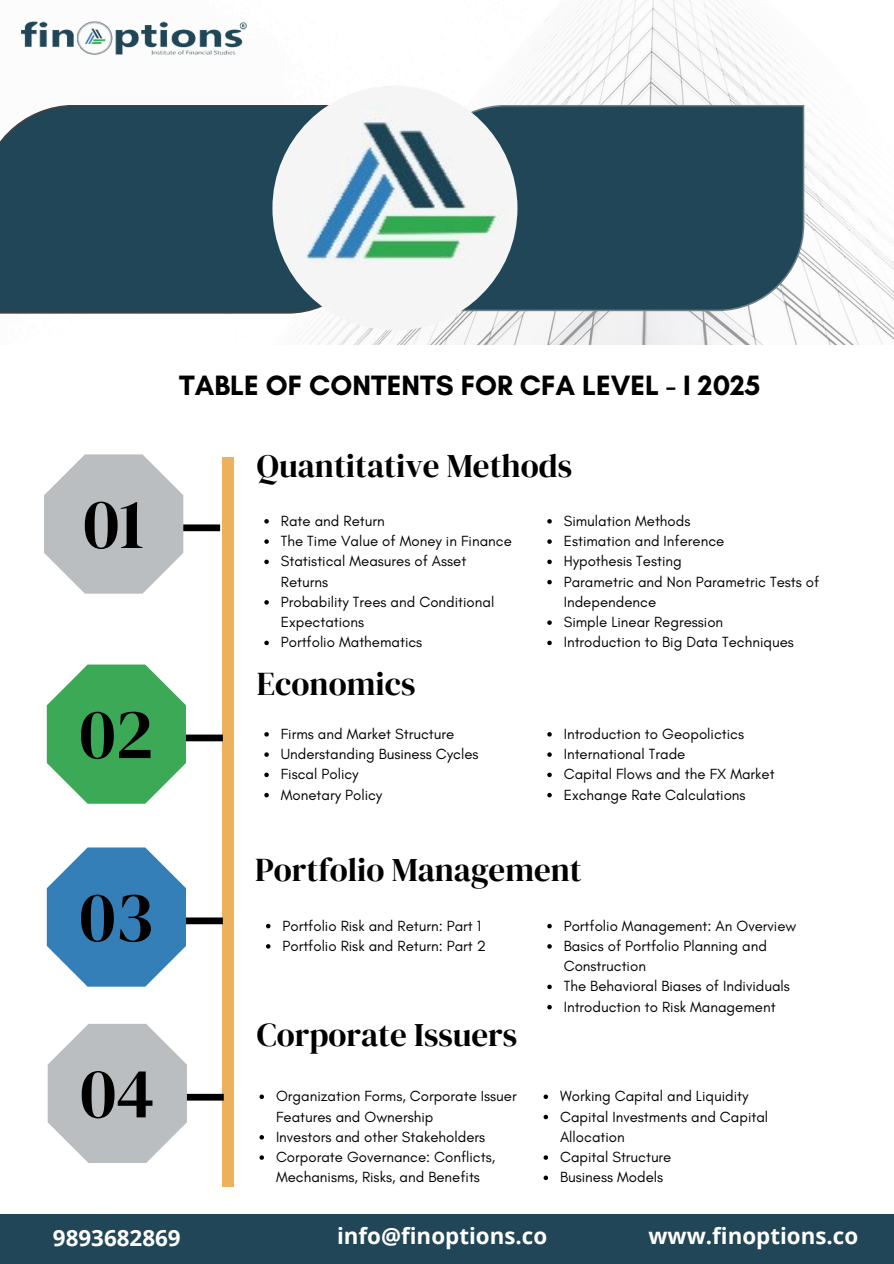
<style>
.page{position:relative;width:894px;height:1264px;background:#fff}
.page>*{position:absolute;margin:0;border:0;box-sizing:border-box;transform-origin:0 0}
.t1{font:71.4px "DM Serif Display";color:#000}
.t2{font:33px "DM Serif Display";color:#000}
.t3{font:700 28.5px "Glacial Indifference";color:#000}
.t4{font:700 22.35px "Open Sans";color:#fff}
.t5{font:15px/20.2px "Glacial Indifference";color:#000}
</style>
<div class="page">
<img style="left:309px;top:0;width:584px;height:344px">
<div style="left:0;top:1214px;width:893px;height:49px;background:#204657"></div>
<div style="left:461px;top:105px;width:343px;height:206px;background:#204657"></div>
<div style="left:0;top:105px;width:333px;height:209px;background:#204657"></div>
<img style="left:272px;top:86px;width:245px;height:244px;border-radius:50%">
<div style="left:222px;top:456px;width:12px;height:730px;background:#edb15e"></div>
<div style="left:158px;top:524px;width:62px;height:7px;background:#000"></div>
<svg style="left:44px;top:454px;width:139px;height:139px"></svg>
<div style="left:161px;top:734px;width:62px;height:7px;background:#000"></div>
<svg style="left:47px;top:664px;width:139px;height:139px"></svg>
<div style="left:161px;top:917px;width:62px;height:7px;background:#000"></div>
<svg style="left:47px;top:847px;width:139px;height:139px"></svg>
<svg style="left:264px;top:519px;width:5px;height:4px"></svg>
<svg style="left:264px;top:539px;width:5px;height:5px"></svg>
<svg style="left:264px;top:559px;width:5px;height:5px"></svg>
<svg style="left:264px;top:600px;width:5px;height:4px"></svg>
<svg style="left:264px;top:640px;width:5px;height:5px"></svg>
<svg style="left:547px;top:519px;width:4px;height:4px"></svg>
<svg style="left:547px;top:539px;width:4px;height:5px"></svg>
<svg style="left:547px;top:559px;width:4px;height:5px"></svg>
<svg style="left:547px;top:580px;width:4px;height:4px"></svg>
<svg style="left:547px;top:620px;width:4px;height:5px"></svg>
<svg style="left:547px;top:640px;width:4px;height:5px"></svg>
<svg style="left:264px;top:732px;width:5px;height:4px"></svg>
<svg style="left:264px;top:752px;width:5px;height:4px"></svg>
<svg style="left:264px;top:772px;width:5px;height:5px"></svg>
<svg style="left:264px;top:792px;width:5px;height:5px"></svg>
<svg style="left:547px;top:732px;width:4px;height:4px"></svg>
<svg style="left:547px;top:752px;width:4px;height:4px"></svg>
<svg style="left:547px;top:772px;width:4px;height:5px"></svg>
<svg style="left:547px;top:792px;width:4px;height:5px"></svg>
<svg style="left:266px;top:923px;width:4px;height:5px"></svg>
<svg style="left:266px;top:944px;width:4px;height:4px"></svg>
<svg style="left:547px;top:923px;width:4px;height:5px"></svg>
<svg style="left:547px;top:944px;width:4px;height:4px"></svg>
<svg style="left:547px;top:984px;width:4px;height:5px"></svg>
<svg style="left:547px;top:1004px;width:4px;height:5px"></svg>
<svg style="left:259px;top:1094px;width:5px;height:4px"></svg>
<svg style="left:259px;top:1135px;width:5px;height:4px"></svg>
<svg style="left:259px;top:1155px;width:5px;height:4px"></svg>
<svg style="left:543px;top:1094px;width:5px;height:4px"></svg>
<svg style="left:543px;top:1114px;width:5px;height:5px"></svg>
<svg style="left:543px;top:1155px;width:5px;height:4px"></svg>
<svg style="left:543px;top:1175px;width:5px;height:4px"></svg>
<div style="left:161px;top:1093px;width:63px;height:7px;background:#000"></div>
<svg style="left:48px;top:1023px;width:139px;height:139px"></svg>
<img style="left:21px;top:21px;width:226px;height:34px">
<p class="t1" style="left:83px;top:474px;width:62px">01</p>
<p class="t1" style="left:79px;top:684px;width:75px">02</p>
<p class="t1" style="left:79px;top:867px;width:75px">03</p>
<p class="t1" style="left:80px;top:1043px;width:76px">04</p>
<p class="t3" style="left:179px;top:367px;width:582px">TABLE OF CONTENTS FOR CFA LEVEL - I 2025</p>
<p class="t2" style="left:257px;top:443px;width:316px">Quantitative Methods</p>
<p class="t5" style="left:281px;top:510px;width:105px">Rate and Return</p>
<p class="t5" style="left:281px;top:530px;width:232px">The Time Value of Money in Finance</p>
<p class="t5" style="left:281px;top:551px;width:187px">Statistical Measures of Asset<br>Returns</p>
<h1 class="t5" style="left:281px;top:591px;width:215px">Probability Trees and Conditional<br>Expectations</h1>
<p class="t5" style="left:281px;top:632px;width:143px">Portfolio Mathematics</p>
<p class="t2" style="left:257px;top:660px;width:160px">Economics</p>
<p class="t5" style="left:563px;top:510px;width:128px">Simulation Methods</p>
<p class="t5" style="left:563px;top:530px;width:162px">Estimation and Inference</p>
<p class="t5" style="left:563px;top:551px;width:119px">Hypothesis Testing</p>
<p class="t5" style="left:563px;top:571px;width:257px">Parametric and Non Parametric Tests of<br>Independence</p>
<p class="t5" style="left:563px;top:611px;width:161px">Simple Linear Regression</p>
<p class="t5" style="left:563px;top:632px;width:231px">Introduction to Big Data Techniques</p>
<p class="t5" style="left:281px;top:723px;width:175px">Firms and Market Structure</p>
<p class="t5" style="left:281px;top:743px;width:199px">Understanding Business Cycles</p>
<h1 class="t5" style="left:281px;top:764px;width:79px">Fiscal Policy</h1>
<p class="t5" style="left:281px;top:784px;width:103px">Monetary Policy</p>
<p class="t5" style="left:563px;top:723px;width:182px">Introduction to Geopolictics</p>
<p class="t5" style="left:563px;top:743px;width:123px">International Trade</p>
<p class="t5" style="left:563px;top:764px;width:212px">Capital Flows and the FX Market</p>
<p class="t5" style="left:563px;top:784px;width:183px">Exchange Rate Calculations</p>
<p class="t2" style="left:255px;top:846px;width:328px">Portfolio Management</p>
<p class="t5" style="left:282px;top:915px;width:200px">Portfolio Risk and Return: Part 1</p>
<p class="t5" style="left:282px;top:935px;width:205px">Portfolio Risk and Return: Part 2</p>
<p class="t2" style="left:257px;top:1012px;width:262px">Corporate Issuers</p>
<p class="t5" style="left:276px;top:1085px;width:242px">Organization Forms, Corporate Issuer<br>Features and Ownership</p>
<p class="t5" style="left:276px;top:1126px;width:211px">Investors and other Stakeholders</p>
<p class="t5" style="left:276px;top:1146px;width:221px">Corporate Governance: Conflicts,<br>Mechanisms, Risks, and Benefits</p>
<p class="t5" style="left:563px;top:915px;width:234px">Portfolio Management: An Overview</p>
<h1 class="t5" style="left:563px;top:935px;width:205px">Basics of Portfolio Planning and<br>Construction</h1>
<p class="t5" style="left:563px;top:976px;width:228px">The Behavioral Biases of Individuals</p>
<p class="t5" style="left:563px;top:996px;width:213px">Introduction to Risk Management</p>
<h1 class="t5" style="left:560px;top:1085px;width:190px">Working Capital and Liquidity</h1>
<p class="t5" style="left:560px;top:1106px;width:209px">Capital Investments and Capital<br>Allocation</p>
<p class="t5" style="left:560px;top:1146px;width:113px">Capital Structure</p>
<p class="t5" style="left:560px;top:1166px;width:105px">Business Models</p>
<p class="t4" style="left:53px;top:1221px;width:129px">9893682869</p>
<p class="t4" style="left:337px;top:1219px;width:211px">info@finoptions.co</p>
<p class="t4" style="left:648px;top:1219px;width:211px">www.finoptions.co</p>
</div>
